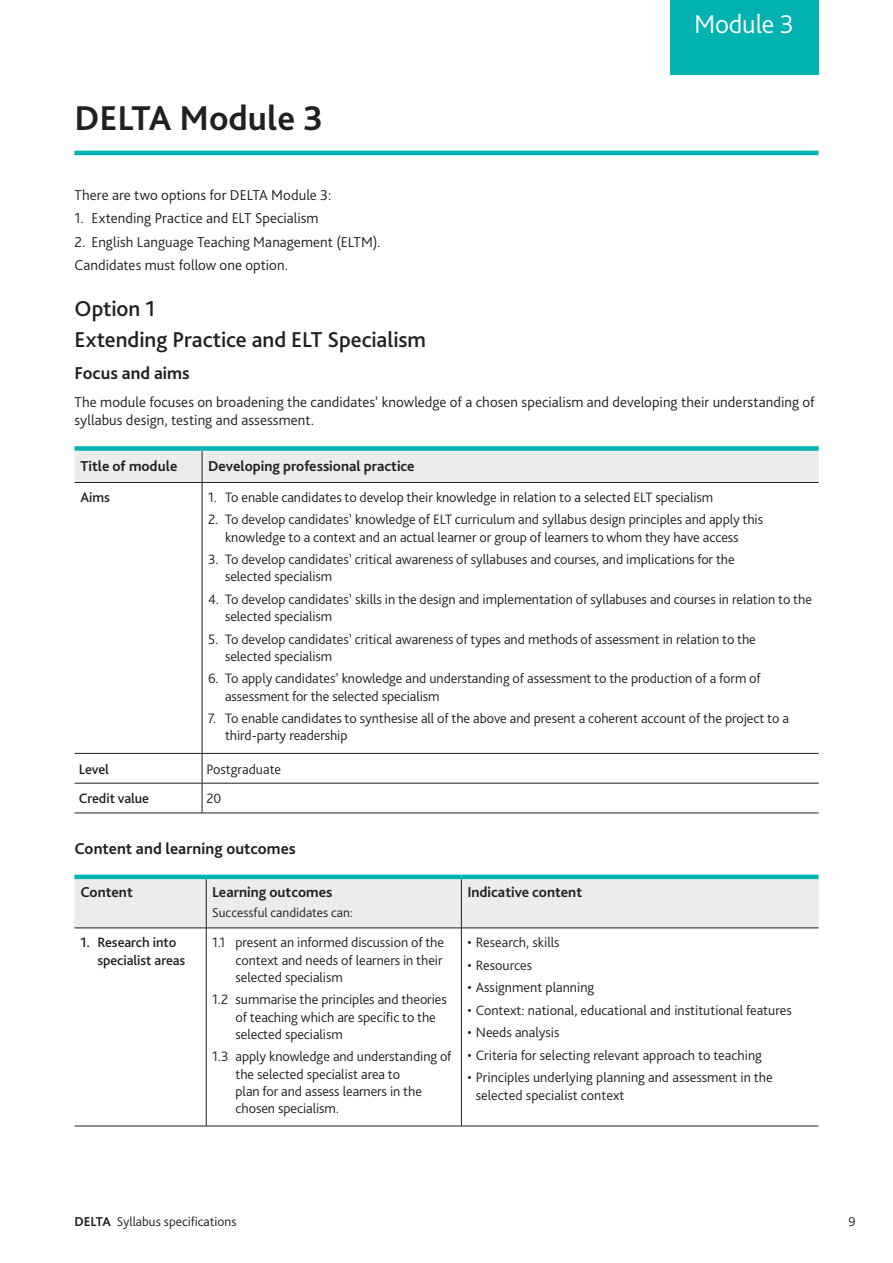
<style>
.page{position:relative;width:893px;height:1263px;background:#fff}
.page>*{position:absolute;margin:0;border:0;box-sizing:border-box;transform-origin:0 0}
._02_Main_Head{font:700 36px "Bliss Pro";color:#231f20}
._08_Running_heads{font:300 27px "Bliss Pro";letter-spacing:-.01em;color:#fff}
._02_Main_Subhead{font:500 22.5px "Bliss Pro";letter-spacing:-.005em;color:#231f20}
._02_Head_1_after_Mai{font:700 18px "Bliss Pro";color:#231f20}
._02_Head_1{font:700 16.5px "Bliss Pro";letter-spacing:.005em;color:#231f20}
._01_Main_Text{font:300 15px/18px "Bliss Pro";letter-spacing:.005em;color:#231f20}
._03_Table_Column_Hea{font:700 15px "Bliss Pro";color:#231f20}
._03_Table_Text{font:300 14.25px/17.2px "Bliss Pro";letter-spacing:-.005em;color:#231f20}
._03_Table_Text-2{font:500 14.25px/17.2px "Bliss Pro";letter-spacing:-.005em;color:#231f20}
._03_Table_BL_indent{font:300 14.25px "Bliss Pro";color:#231f20}
._03_Table_Column_Hea-2{font:300 13.5px "Bliss Pro";color:#231f20}
.s1{font-weight:700}
</style>
<div class="page">
<div style="left:670px;top:0;width:149px;height:74px;background:#00b3b0"></div>
<hr style="left:74px;top:151px;width:745px;height:4px;background:#00b3b0">
<div style="left:75px;top:451px;width:744px;height:31px;background:#ecedea"></div>
<hr style="left:202px;top:451px;width:1px;height:31px;background:#231f20">
<hr style="left:74px;top:753px;width:128px;height:1px;background:#231f20">
<hr style="left:202px;top:753px;width:617px;height:1px;background:#231f20">
<hr style="left:74px;top:783px;width:128px;height:1px;background:#231f20">
<hr style="left:202px;top:783px;width:617px;height:1px;background:#231f20">
<hr style="left:202px;top:813px;width:617px;height:1px;background:#231f20">
<hr style="left:202px;top:482px;width:617px;height:1px;background:#231f20">
<hr style="left:75px;top:482px;width:127px;height:1px;background:#231f20">
<hr style="left:202px;top:483px;width:1px;height:270px;background:#231f20">
<hr style="left:202px;top:753px;width:1px;height:30px;background:#231f20">
<hr style="left:202px;top:783px;width:1px;height:30px;background:#231f20">
<hr style="left:74px;top:753px;width:1px;height:30px;background:#fff">
<hr style="left:75px;top:813px;width:127px;height:1px;background:#231f20">
<div style="left:75px;top:446px;width:127px;height:5px;background:#00b3b0"></div>
<div style="left:202px;top:446px;width:617px;height:5px;background:#00b3b0"></div>
<div style="left:74px;top:879px;width:745px;height:49px;background:#ecedea"></div>
<hr style="left:206px;top:879px;width:1px;height:49px;background:#231f20">
<hr style="left:461px;top:879px;width:1px;height:49px;background:#231f20">
<hr style="left:74px;top:1126px;width:132px;height:1px;background:#231f20">
<hr style="left:206px;top:1126px;width:255px;height:1px;background:#231f20">
<hr style="left:461px;top:1126px;width:358px;height:1px;background:#231f20">
<hr style="left:206px;top:928px;width:255px;height:1px;background:#231f20">
<hr style="left:461px;top:928px;width:358px;height:1px;background:#231f20">
<hr style="left:74px;top:928px;width:132px;height:1px;background:#231f20">
<hr style="left:206px;top:928px;width:1px;height:198px;background:#231f20">
<hr style="left:461px;top:928px;width:1px;height:198px;background:#231f20">
<hr style="left:74px;top:875px;width:132px;height:4px;background:#00b3b0">
<hr style="left:206px;top:875px;width:255px;height:4px;background:#00b3b0">
<hr style="left:461px;top:875px;width:358px;height:4px;background:#00b3b0">
<p class="_02_Main_Head" style="left:74px;top:95px;width:250px">DELTA Module 3</p>
<p class="_08_Running_heads" style="left:694px;top:8px;width:102px">Module 3</p>
<p class="_01_Main_Text" style="left:74px;top:186px;width:258px">There are two options for DELTA Module 3:</p>
<p class="_01_Main_Text" style="left:74px;top:209px;width:246px">1. Extending Practice and ELT Specialism</p>
<p class="_01_Main_Text" style="left:74px;top:232px;width:308px">2. English Language Teaching Management (ELTM).</p>
<p class="_01_Main_Text" style="left:74px;top:256px;width:215px">Candidates must follow one option.</p>
<p class="_02_Main_Subhead" style="left:74px;top:295px;width:82px">Option 1</p>
<p class="_02_Main_Subhead" style="left:74px;top:326px;width:353px">Extending Practice and ELT Specialism</p>
<p class="_02_Head_1_after_Mai" style="left:74px;top:362px;width:117px">Focus and aims</p>
<p class="_01_Main_Text" style="left:74px;top:393px;width:742px">The module focuses on broadening the candidates’ knowledge of a chosen specialism and developing their understanding of syllabus design, testing and assessment.</p>
<p class="_03_Table_Column_Hea" style="left:80px;top:457px;width:98px">Title of module</p>
<p class="_03_Table_Column_Hea" style="left:208px;top:457px;width:208px">Developing professional practice</p>
<p class="_03_Table_Text-2" style="left:80px;top:488px;width:31px">Aims</p>
<p class="_03_Table_Text" style="left:208px;top:488px;width:507px">1. To enable candidates to develop their knowledge in relation to a selected ELT specialism</p>
<p class="_03_Table_Text" style="left:208px;top:511px;width:557px;text-align:center">2. To develop candidates’ knowledge of ELT curriculum and syllabus design principles and apply this knowledge to a context and an actual learner or group of learners to whom they have access</p>
<p class="_03_Table_Text" style="left:225px;top:550px;width:511px;text-indent:-17px">3. To develop candidates’ critical awareness of syllabuses and courses, and implications for the selected specialism</p>
<p class="_03_Table_Text" style="left:225px;top:590px;width:588px;text-indent:-17px">4. To develop candidates’ skills in the design and implementation of syllabuses and courses in relation to the selected specialism</p>
<p class="_03_Table_Text" style="left:225px;top:630px;width:532px;text-indent:-17px">5. To develop candidates’ critical awareness of types and methods of assessment in relation to the selected specialism</p>
<p class="_03_Table_Text" style="left:225px;top:670px;width:537px;text-indent:-17px">6. To apply candidates’ knowledge and understanding of assessment to the production of a form of assessment for the selected specialism</p>
<p class="_03_Table_Text" style="left:225px;top:709px;width:566px;text-indent:-17px">7. To enable candidates to synthesise all of the above and present a coherent account of the project to a third-party readership</p>
<p class="_03_Table_Text-2" style="left:79px;top:760px;width:32px">Level</p>
<p class="_03_Table_BL_indent" style="left:206px;top:760px;width:76px">Postgraduate</p>
<p class="_03_Table_Text-2" style="left:79px;top:790px;width:72px">Credit value</p>
<p class="_03_Table_BL_indent" style="left:206px;top:790px;width:17px">20</p>
<p class="_02_Head_1" style="left:74px;top:838px;width:223px">Content and learning outcomes</p>
<p class="_03_Table_Column_Hea" style="left:80px;top:882px;width:54px">Content</p>
<p class="_03_Table_Column_Hea" style="left:212px;top:882px;width:122px">Learning outcomes</p>
<p class="_03_Table_Column_Hea-2" style="left:212px;top:904px;width:142px">Successful candidates can:</p>
<p class="_03_Table_Column_Hea" style="left:467px;top:882px;width:116px">Indicative content</p>
<p class="_03_Table_Text-2" style="left:97px;top:933px;width:90px;text-indent:-17px">1. Research into specialist areas</p>
<p class="_03_Table_Text" style="left:236px;top:933px;width:210px;text-align:justify;text-indent:-23px">1.1 present an informed discussion of the context and needs of learners in their selected specialism</p>
<p class="_03_Table_Text" style="left:236px;top:990px;width:213px;text-indent:-23px">1.2 summarise the principles and theories of teaching which are specific to the selected specialism</p>
<p class="_03_Table_Text" style="left:236px;top:1047px;width:218px;text-indent:-23px">1.3 apply knowledge and understanding of the selected specialist area to<br>plan for and assess learners in the chosen specialism.</p>
<p class="_03_Table_Text" style="left:467px;top:933px;width:94px">• Research, skills</p>
<p class="_03_Table_Text" style="left:467px;top:956px;width:66px">• Resources</p>
<p class="_03_Table_Text" style="left:467px;top:978px;width:128px">• Assignment planning</p>
<p class="_03_Table_Text" style="left:467px;top:1001px;width:326px">• Context: national, educational and institutional features</p>
<p class="_03_Table_Text" style="left:467px;top:1023px;width:94px">• Needs analysis</p>
<p class="_03_Table_Text" style="left:467px;top:1046px;width:296px">• Criteria for selecting relevant approach to teaching</p>
<p class="_03_Table_Text" style="left:476px;top:1068px;width:298px;text-indent:-9px">• Principles underlying planning and assessment in the selected specialist context</p>
<p class="_03_Table_Column_Hea-2" style="left:74px;top:1213px;width:164px"><span class="s1">DELTA</span> Syllabus specifications</p>
<p class="_03_Table_Column_Hea-2" style="left:849px;top:1213px;width:9px">9</p>
</div>
